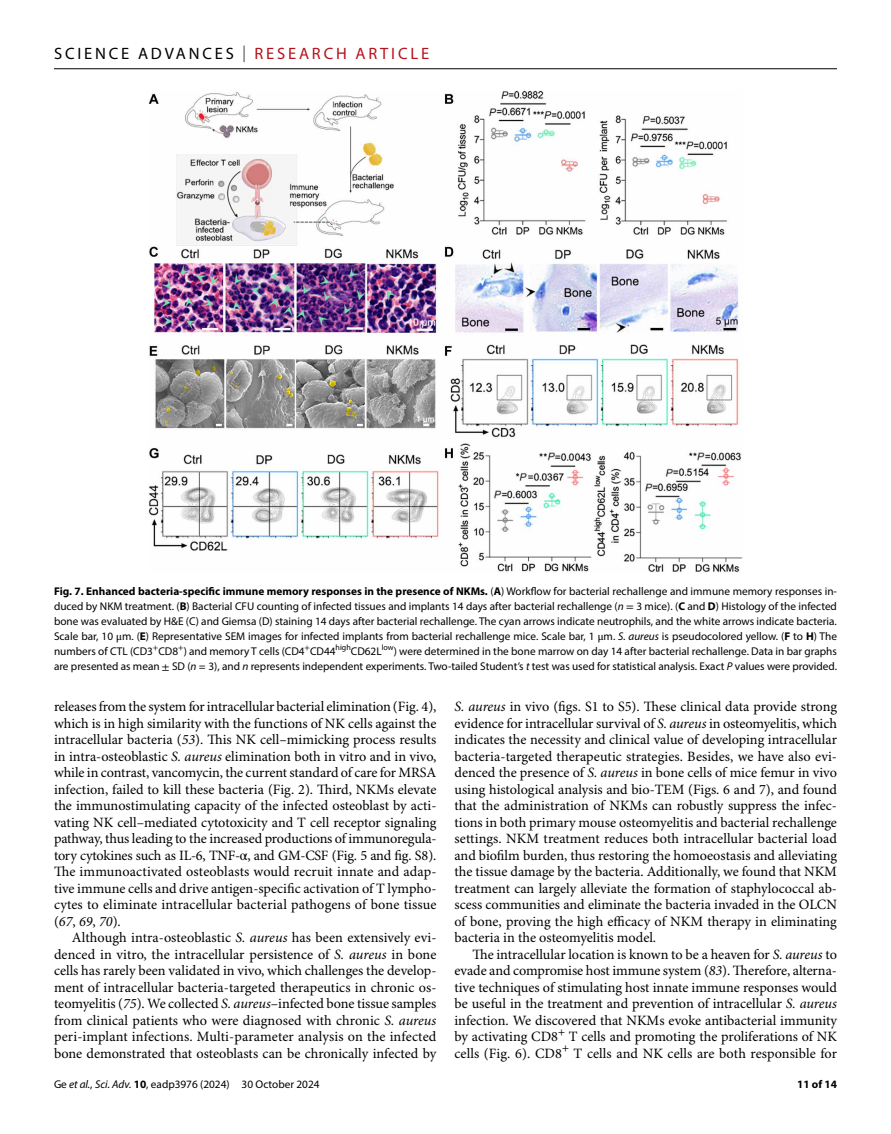
<style>
.page{position:relative;width:891px;height:1134px;background:#fff}
.page>*{position:absolute;margin:0;border:0;box-sizing:border-box;transform-origin:0 0}
.t1{font:16.5px "Myriad Pro";letter-spacing:.17em;color:#000}
.t2{font:14.25px/16.5px "Minion Pro";color:#000;text-align:justify}
.t3{font:11.25px/15px "Myriad Pro";color:#000;text-align:justify}
.t4{font:700 11.25px "Myriad Pro";color:#000}
.s1{font-weight:300}
.s2{color:#b5121b}
.s3{font-weight:700}
.s4{font-style:italic}
.s5{font-family:"STIX"}
.s6{font-family:"STIX";font-style:italic}
</style>
<div class="page">
<hr style="left:54px;top:68px;width:783px;height:1px;background:#000">
<img style="left:148px;top:90px;width:594px;height:482px">
<p class="t1" style="left:54px;top:44px;width:376px">Science Adva nces <span class="s1">|</span> <span class="s2">Resear ch Ar ticle</span></p>
<p class="t3" style="left:54px;top:583px;width:785px"><span class="s3">Fig. 7. Enhanced bacteria-specific immune memory responses in the presence of NKMs.</span> (<span class="s3">A</span>) Workflow for bacterial rechallenge and immune memory responses in&shy;duced by NKM treatment. (<span class="s3">B</span>) Bacterial CFU counting of infected tissues and implants 14 days after bacterial rechallenge (<span class="s4">n</span> <span class="s5">=</span> 3 mice). (<span class="s3">C</span> and <span class="s3">D</span>) H istology of the infected bone was evaluated by H&amp;E (C) and Giemsa (D) staining 14 days after bacterial rechallenge. The cyan arrows indicate neutrophils, and the white arrows indicate bacteria.<br>Scale bar, 10 <span class="s5">μ</span>m. (<span class="s3">E</span>) Representative SEM images for infected implants from bacterial rechallenge mice. Scale bar, 1 <span class="s5">μ</span>m. <span class="s4">S. aureus</span> is pseudocolored yellow. (<span class="s3">F</span> to <span class="s3">H</span>) The numbers of CTL</p>
<p class="t3" style="left:54px;top:643px;width:785px;text-align:right">(CD3<sup>+</sup>CD8<sup>+</sup>) and memory T cells (CD4<sup>+</sup>CD44<sup>high</sup>CD62L<sup>low</sup>) were determined in the bone marrow on day 14 after bacterial rechallenge. Data in bar graphs<br>are presented as mean <span class="s5">±</span> SD (<span class="s4">n</span> <span class="s6">=</span> 3), and <span class="s4">n</span> represents independent experiments. Two-tailed Student’s <span class="s4">t</span> test was used for statistical analysis. Exact <span class="s4">P</span> values were provided.</p>
<p class="t2" style="left:54px;top:699px;width:384px">releases from the system for intracellular bacterial elimination (Fig. 4), which is in high similarity with the functions of NK cells against the intracellular bacteria (<span class="s4">53</span>). This NK cell–mimicking process results in intra-osteoblastic <span class="s4">S. aureus</span> elimination both in vitro and in vivo, while in contrast, vancomycin, the current standard of care for MRSA infection, failed to kill these bacteria (Fig. 2). Third, NKMs elevate the immunostimulating capacity of the infected osteoblast by acti&shy;vating NK cell–mediated cytotoxicity and T cell receptor signaling pathway, thus leading to the increased productions of immunoregula&shy;tory cytokines such as IL-6, TNF-<span class="s5">α</span>, and GM-CSF (Fig. 5 and fig. S8).<br>The immunoactivated osteoblasts would recruit innate and adap&shy;tive immune cells and drive antigen-specific activation of T lympho&shy;cytes to eliminate intracellular bacterial pathogens of bone tissue (<span class="s4">67</span>, <span class="s4">69</span>, <span class="s4">70</span>).</p>
<p class="t2" style="left:54px;top:930px;width:384px;text-indent:18px">Although intra-osteoblastic <span class="s4">S. aureus</span> has been extensively evi&shy;denced in vitro, the intracellular persistence of <span class="s4">S. aureus</span> in bone cells has rarely been validated in vivo, which challenges the develop&shy;ment of intracellular bacteria-targeted therapeutics in chronic os&shy;teomyelitis (<span class="s4">75</span>). We collected <span class="s4">S. aureus</span>–infected bone tissue samples from clinical patients who were diagnosed with chronic <span class="s4">S. aureus </span>peri-implant infections. Multi-parameter analysis on the infected bone demonstrated that osteoblasts can be chronically infected by</p>
<p class="t3" style="left:54px;top:1076px;width:267px">Ge <span class="s4">et al.</span>, <span class="s4">Sci. Adv.</span> <span class="s3">10</span>, eadp3976 (2024) 30 October 2024</p>
<p class="t2" style="left:454px;top:699px;width:384px"><span class="s4">S. aureus</span> in vivo (figs. S1 to S5). These clinical data provide strong evidence for intracellular survival of <span class="s4">S. aureus</span> in osteomyelitis, which indicates the necessity and clinical value of developing intracellular bacteria-targeted therapeutic strategies. Besides, we have also evi&shy;denced the presence of <span class="s4">S. aureus</span> in bone cells of mice femur in vivo using histological analysis and bio-TEM (Figs. 6 and 7), and found that the administration of NKMs can robustly suppress the infec&shy;tions in both primary mouse osteomyelitis and bacterial rechallenge settings. NKM treatment reduces both intracellular bacterial load and biofilm burden, thus restoring the homoeostasis and alleviating the tissue damage by the bacteria. Additionally, we found that NKM treatment can largely alleviate the formation of staphylococcal ab&shy;scess communities and eliminate the bacteria invaded in the OLCN of bone, proving the high efficacy of NKM therapy in eliminating bacteria in the osteomyelitis model.</p>
<p class="t2" style="left:454px;top:946px;width:384px;text-indent:18px">The intracellular location is known to be a heaven for <span class="s4">S. aureus</span> to evade and compromise host immune system (<span class="s4">83</span>). Therefore, alterna&shy;tive techniques of stimulating host innate immune responses would be useful in the treatment and prevention of intracellular <span class="s4">S. aureus </span>infection. We discovered that NKMs evoke antibacterial immunity by activating CD8<sup>+</sup> T cells and promoting the proliferations of NK cells (Fig. 6). CD8<sup>+</sup> T cells and NK cells are both responsible for</p>
<p class="t4" style="left:797px;top:1076px;width:41px">11 of 14</p>
</div>
